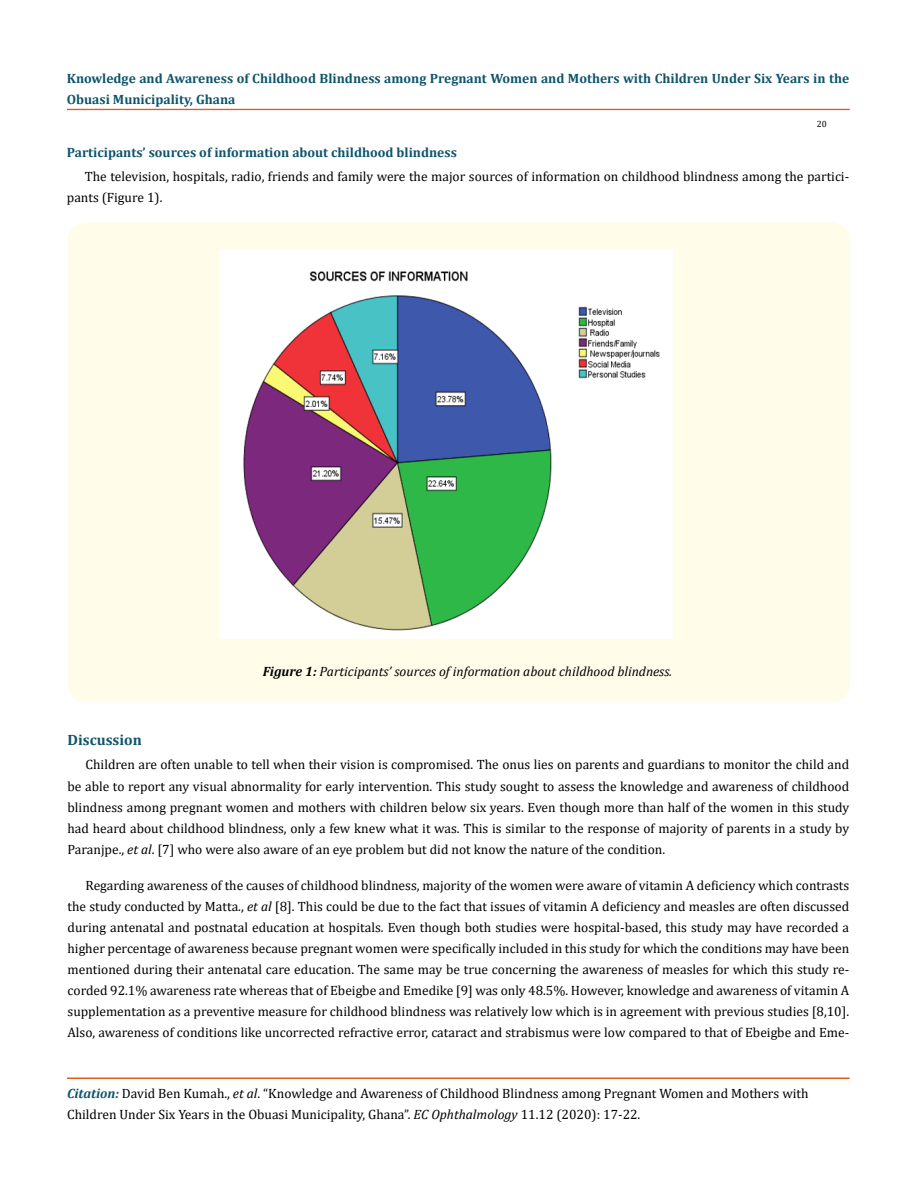
<style>
.page{position:relative;width:917px;height:1190px;background:#fff}
.page>*{position:absolute;margin:0;border:0;box-sizing:border-box;transform-origin:0 0}
.t1{font:700 15px "Cambria";color:#0e546a}
.t2{font:13.5px/21px "Cambria";color:#000}
.t3{font:700 13.5px/21px "Cambria";color:#0e546a}
.t4{font:italic 13.5px "Cambria";color:#000}
.t5{font:9px "Cambria";color:#000}
.s1{font-weight:700}
.s2{font-style:italic}
.s3{font-weight:700;font-style:italic;color:#0e546a}
</style>
<div class="page">
<div style="left:67px;top:109px;width:782px;height:1px;border:1px solid #e05d1a"></div>
<div style="left:67px;top:1078px;width:782px;height:1px;border:1px solid #e05d1a"></div>
<div style="left:68px;top:222px;width:781px;height:480px;background:#fffde9;border-radius:18px"></div>
<img style="left:220px;top:249px;width:452px;height:390px">
<p class="t3" style="left:67px;top:68px;width:783px">Knowledge and Awareness of Childhood Blindness among Pregnant Women and Mothers with Children Under Six Years in the<br>Obuasi Municipality, Ghana</p>
<p class="t5" style="left:816px;top:118px;width:11px">20</p>
<p class="t3" style="left:67px;top:142px;width:391px">Participants’ sources of information about childhood blindness</p>
<p class="t2" style="left:67px;top:166px;width:783px;text-indent:18px">The television, hospitals, radio, friends and family were the major sources of information on childhood blindness among the partici&shy;pants (Figure 1).</p>
<p class="t4" style="left:263px;top:662px;width:411px"><span class="s1">Figure 1:</span> Participants’ sources of information about childhood blindness.</p>
<p class="t1" style="left:68px;top:729px;width:76px">Discussion</p>
<p class="t2" style="left:68px;top:754px;width:783px;text-align:justify;text-indent:18px">Children are often unable to tell when their vision is compromised. The onus lies on parents and guardians to monitor the child and be able to report any visual abnormality for early intervention. This study sought to assess the knowledge and awareness of childhood blindness among pregnant women and mothers with children below six years. Even though more than half of the women in this study had heard about childhood blindness, only a few knew what it was. This is similar to the response of majority of parents in a study by Paranjpe., <span class="s2">et al</span>. [7] who were also aware of an eye problem but did not know the nature of the condition.</p>
<p class="t2" style="left:68px;top:874px;width:783px;text-align:justify;text-indent:18px">Regarding awareness of the causes of childhood blindness, majority of the women were aware of vitamin A deficiency which contrasts the study conducted by Matta., <span class="s2">et al</span> [8]. This could be due to the fact that issues of vitamin A deficiency and measles are often discussed during antenatal and postnatal education at hospitals. Even though both studies were hospital-based, this study may have recorded a higher percentage of awareness because pregnant women were specifically included in this study for which the conditions may have been mentioned during their antenatal care education. The same may be true concerning the awareness of measles for which this study re&shy;corded 92.1% awareness rate whereas that of Ebeigbe and Emedike [9] was only 48.5%. However, knowledge and awareness of vitamin A supplementation as a preventive measure for childhood blindness was relatively low which is in agreement with previous studies [8,10].<br>Also, awareness of conditions like uncorrected refractive error, cataract and strabismus were low compared to that of Ebeigbe and Eme-</p>
<p class="t2" style="left:67px;top:1083px;width:743px"><span class="s3">Citation:</span> David Ben Kumah., <span class="s2">et al</span>. “Knowledge and Awareness of Childhood Blindness among Pregnant Women and Mothers with<br>Children Under Six Years in the Obuasi Municipality, Ghana”. <span class="s2">EC Ophthalmology</span> 11.12 (2020): 17-22.</p>
</div>
